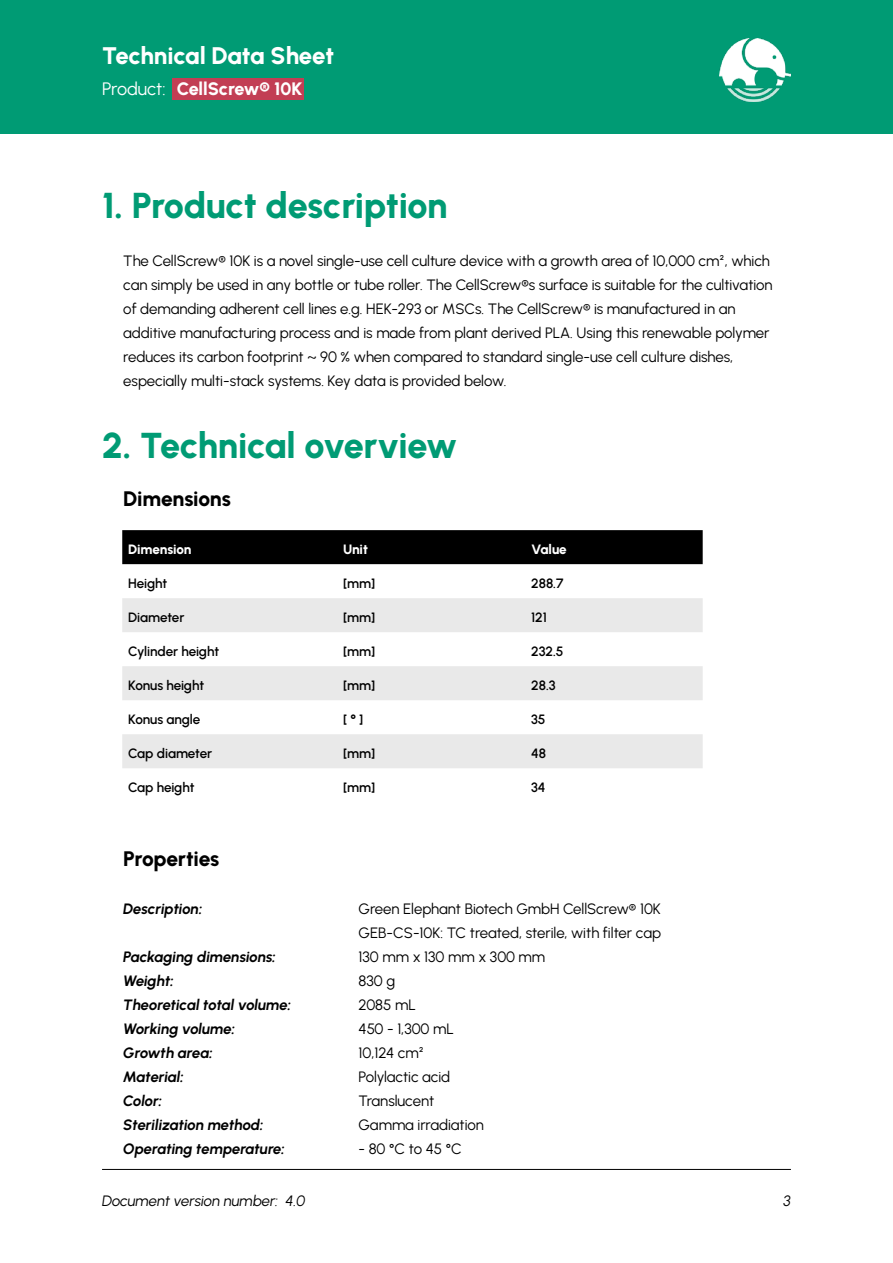
<style>
.page{position:relative;width:893px;height:1263px;background:#fff}
.page>*{position:absolute;margin:0;border:0;box-sizing:border-box;transform-origin:0 0}
.t1{font:800 36px "Urbanist";letter-spacing:-.01em;color:#009b74}
.t2{font:800 24px "Urbanist";letter-spacing:-.01em;color:#fff}
.t3{font:800 21px "Urbanist";letter-spacing:-.01em;color:#000}
.t4{font:800 18px "Urbanist";letter-spacing:-.01em;color:#fff}
.t5{font:15px/24px "Urbanist";letter-spacing:-.005em;color:#000}
.t6{font:italic 15px "Urbanist";letter-spacing:-.01em;color:#000}
.t7{font:600 13.5px "Urbanist";letter-spacing:-.005em;color:#000}
.t8{font:800 13.5px "Urbanist";letter-spacing:-.01em;color:#fff}
.s1{font-weight:400}
</style>
<div class="page">
<hr style="left:102px;top:1169px;width:689px;height:1px;background:#000">
<div style="left:0;top:0;width:893px;height:134px;background:#009b74"></div>
<img style="left:719px;top:39px;width:72px;height:63px">
<div style="left:122px;top:530px;width:581px;height:34px;background:#000"></div>
<svg style="left:122px;top:598px;width:581px;height:170px;fill:#e9e9e9"></svg>
<div style="left:173px;top:78px;width:131px;height:21px;background:#c23e54"></div>
<h2 class="t2" style="left:102px;top:40px;width:233px">Technical Data Sheet</h2>
<p class="t4" style="left:102px;top:77px;width:202px"><span class="s1">Product:</span> CellScrew® 10K</p>
<h1 class="t1" style="left:102px;top:182px;width:347px">1. Product description</h1>
<p class="t5" style="left:123px;top:248px;width:651px">The CellScrew® 10K is a novel single-use cell culture device with a growth area of 10,000 cm², which can simply be used in any bottle or tube roller. The CellScrew®s surface is suitable for the cultivation of demanding adherent cell lines e.g. HEK-293 or MSCs. The CellScrew® is manufactured in an additive manufacturing process and is made from plant derived PLA. Using this renewable polymer reduces its carbon footprint ~ 90 % when compared to standard single-use cell culture dishes, especially multi-stack systems. Key data is provided below.</p>
<h1 class="t1" style="left:102px;top:422px;width:357px">2. Technical overview</h1>
<h3 class="t3" style="left:123px;top:485px;width:109px">Dimensions</h3>
<p class="t8" style="left:128px;top:540px;width:65px">Dimension</p>
<p class="t8" style="left:343px;top:540px;width:26px">Unit</p>
<p class="t8" style="left:531px;top:540px;width:37px">Value</p>
<p class="t7" style="left:128px;top:574px;width:41px">Height</p>
<p class="t7" style="left:343px;top:574px;width:34px">[mm]</p>
<p class="t7" style="left:531px;top:574px;width:34px">288.7</p>
<p class="t7" style="left:128px;top:608px;width:58px">Diameter</p>
<p class="t7" style="left:343px;top:608px;width:34px">[mm]</p>
<p class="t7" style="left:531px;top:608px;width:17px">121</p>
<p class="t7" style="left:128px;top:642px;width:93px">Cylinder height</p>
<p class="t7" style="left:343px;top:642px;width:34px">[mm]</p>
<p class="t7" style="left:531px;top:642px;width:34px">232.5</p>
<p class="t7" style="left:128px;top:676px;width:78px">Konus height</p>
<p class="t7" style="left:343px;top:676px;width:34px">[mm]</p>
<p class="t7" style="left:531px;top:676px;width:26px">28.3</p>
<p class="t7" style="left:128px;top:710px;width:74px">Konus angle</p>
<p class="t7" style="left:343px;top:710px;width:22px">[ ° ]</p>
<p class="t7" style="left:531px;top:710px;width:16px">35</p>
<p class="t7" style="left:128px;top:744px;width:86px">Cap diameter</p>
<p class="t7" style="left:343px;top:744px;width:34px">[mm]</p>
<p class="t7" style="left:531px;top:744px;width:16px">48</p>
<p class="t7" style="left:128px;top:778px;width:68px">Cap height</p>
<p class="t7" style="left:343px;top:778px;width:34px">[mm]</p>
<p class="t7" style="left:531px;top:778px;width:16px">34</p>
<h3 class="t3" style="left:123px;top:845px;width:98px">Properties</h3>
<p class="t6" style="left:123px;top:899px;width:81px">Description:</p>
<p class="t5" style="left:359px;top:896px;width:304px">Green Elephant Biotech GmbH CellScrew® 10K<br>GEB-CS-10K: TC treated, sterile, with filter cap</p>
<p class="t6" style="left:123px;top:947px;width:154px">Packaging dimensions:</p>
<p class="t5" style="left:359px;top:944px;width:188px">130 mm x 130 mm x 300 mm</p>
<p class="t6" style="left:123px;top:971px;width:52px">Weight:</p>
<p class="t5" style="left:359px;top:968px;width:38px">830 g</p>
<p class="t6" style="left:123px;top:995px;width:169px">Theoretical total volume:</p>
<p class="t5" style="left:359px;top:992px;width:59px">2085 mL</p>
<p class="t6" style="left:123px;top:1019px;width:113px">Working volume:</p>
<p class="t5" style="left:359px;top:1016px;width:97px">450 - 1,300 mL</p>
<p class="t6" style="left:123px;top:1043px;width:91px">Growth area:</p>
<p class="t5" style="left:359px;top:1040px;width:67px">10,124 cm²</p>
<p class="t6" style="left:123px;top:1067px;width:62px">Material:</p>
<p class="t5" style="left:359px;top:1064px;width:93px">Polylactic acid</p>
<p class="t6" style="left:123px;top:1091px;width:41px">Color:</p>
<p class="t5" style="left:359px;top:1088px;width:77px">Translucent</p>
<p class="t6" style="left:123px;top:1115px;width:142px">Sterilization method:</p>
<p class="t5" style="left:359px;top:1112px;width:127px">Gamma irradiation</p>
<p class="t6" style="left:123px;top:1139px;width:163px">Operating temperature:</p>
<p class="t5" style="left:359px;top:1136px;width:105px">- 80 °C to 45 °C</p>
<p class="t6" style="left:102px;top:1191px;width:205px">Document version number: 4.0</p>
<p class="t6" style="left:784px;top:1191px;width:9px">3</p>
</div>
